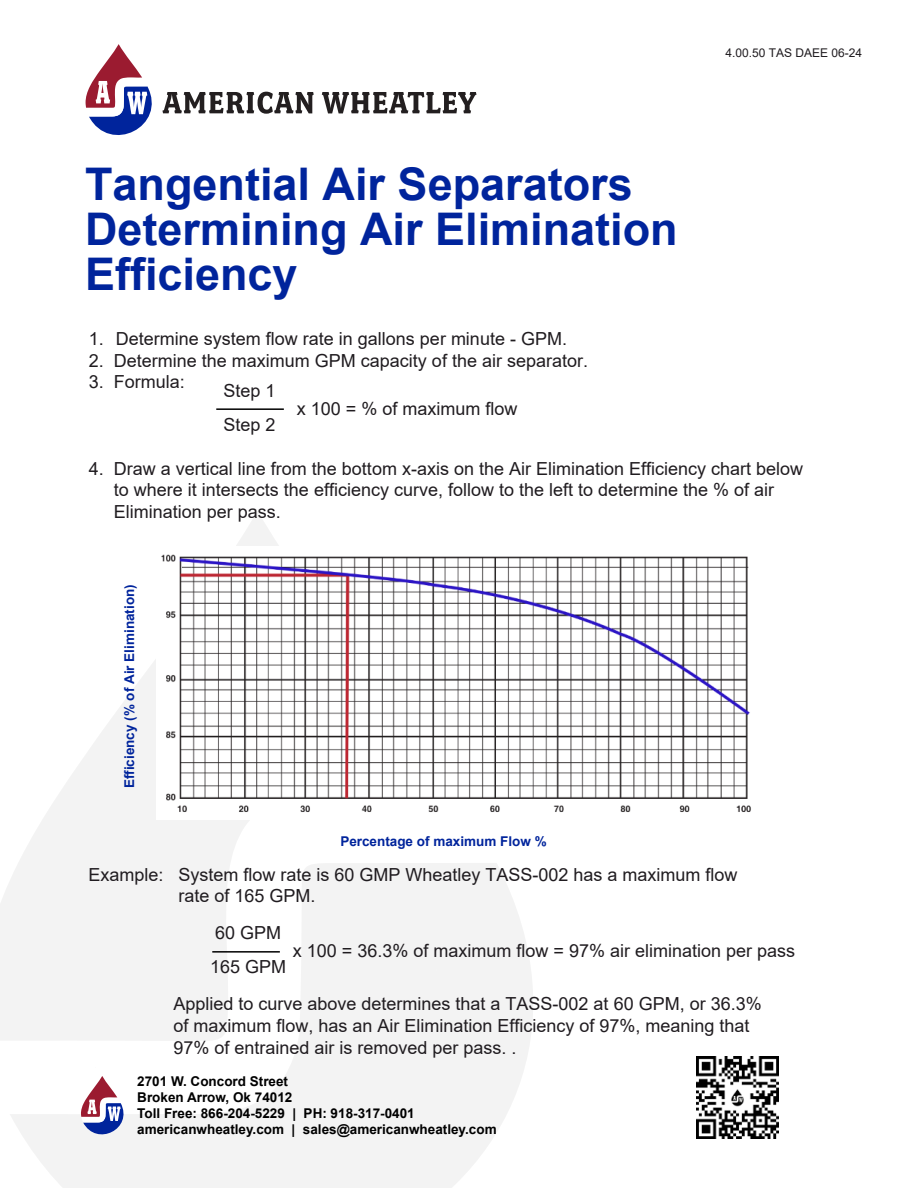
<style>
.page{position:relative;width:918px;height:1188px;background:#fff}
.page>*{position:absolute;margin:0;border:0;box-sizing:border-box;transform-origin:0 0}
.t1{font:700 45px/45px "Arial";color:#00249c}
.t2{font:18px/21.6px "Arial";color:#201c20}
.t3{font:700 13.5px/16.2px "Arial";color:#000}
.t4{font:700 13.5px "Arial";color:#00249c}
.t5{font:12px "Arial";color:#201c20}
</style>
<div class="page">
<svg style="left:10px;top:863px;width:523px;height:325px;fill:#f3f3f3"></svg>
<svg style="left:0;top:512px;width:454px;height:529px;fill:#f3f3f3"></svg>
<svg style="left:322px;top:92px;width:155px;height:21px"></svg>
<svg style="left:85px;top:44px;width:229px;height:91px"></svg>
<svg style="left:81px;top:1076px;width:53px;height:72px"></svg>
<hr style="left:216px;top:408px;width:68px;height:2px;background:#000">
<img style="left:157px;top:547px;width:594px;height:272px">
<hr style="left:212px;top:951px;width:68px;height:2px;background:#000">
<img style="left:697px;top:1056px;width:81px;height:82px">
<h1 class="t1" style="left:85px;top:166px;width:594px">Tangential Air Separators<br>Determining Air Elimination<br>Efficiency</h1>
<p class="t2" style="left:89px;top:330px;width:480px">1. Determine system flow rate in gallons per minute - GPM.</p>
<p class="t2" style="left:89px;top:351px;width:501px">2. Determine the maximum GPM capacity of the air separator.</p>
<p class="t2" style="left:89px;top:373px;width:98px">3. Formula:</p>
<p class="t2" style="left:224px;top:375px;width:54px;line-height:34px">Step 1<br>Step 2</p>
<p class="t2" style="left:297px;top:399px;width:222px">x 100 = % of maximum flow</p>
<p class="t5" style="left:725px;top:48px;width:138px">4.00.50 TAS DAEE 06-24</p>
<p class="t2" style="left:114px;top:459px;width:691px;text-indent:-25px">4. Draw a vertical line from the bottom x-axis on the Air Elimination Efficiency chart below to where it intersects the efficiency curve, follow to the left to determine the % of air<br>Elimination per pass.</p>
<p class="t4" style="left:124px;top:788px;width:206px;rotate:-90deg">Efficiency (% of Air Elimination)</p>
<p class="t4" style="left:340px;top:836px;width:208px">Percentage of maximum Flow %</p>
<p class="t2" style="left:178px;top:865px;width:561px;text-indent:-90px">Example: System flow rate is 60 GMP Wheatley TASS-002 has a maximum flow rate of 165 GPM.</p>
<p class="t2" style="left:210px;top:918px;width:78px;line-height:33.9px">60 GPM<br>165 GPM</p>
<p class="t2" style="left:293px;top:942px;width:504px">x 100 = 36.3% of maximum flow = 97% air elimination per pass</p>
<p class="t2" style="left:173px;top:995px;width:590px">Applied to curve above determines that a TASS-002 at 60 GPM, or 36.3% of maximum flow, has an Air Elimination Efficiency of 97%, meaning that<br>97% of entrained air is removed per pass. .</p>
<p class="t3" style="left:137px;top:1074px;width:361px">2701 W. Concord Street<br>Broken Arrow, Ok 74012<br>Toll Free: 866-204-5229 | PH: 918-317-0401 americanwheatley.com | sales@americanwheatley.com</p>
</div>
